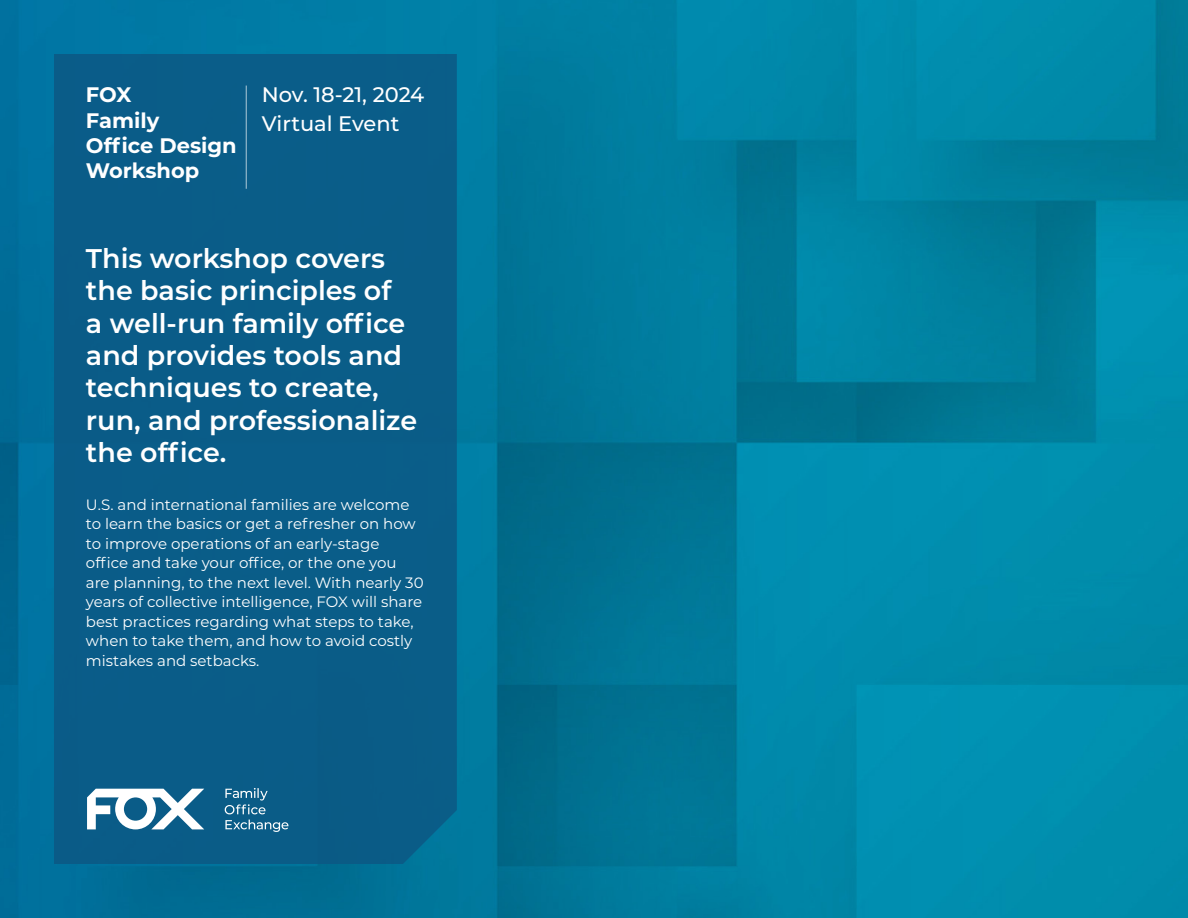
<style>
.page{position:relative;width:1188px;height:918px;background:#fff}
.page>*{position:absolute;margin:0;border:0;box-sizing:border-box;transform-origin:0 0}
.cover_head_-_black{font:600 27px/32.4px "Montserrat";color:#fff}
.program_title_-_black{font:700 21px/25.2px "Montserrat";color:#fff}
.program_date_and_location_-_black{font:500 21px "Montserrat";color:#fff}
.body_copy{font:15px/19.5px "Montserrat";color:#fff}
</style>
<div class="page">
<img style="left:0;top:0;width:1188px;height:918px">
<div style="left:54px;top:54px;width:403px;height:810px;background:#0a5d88"></div>
<hr style="left:246px;top:86px;width:1px;height:103px;background:#fff">
<svg style="left:87px;top:789px;width:117px;height:40px"></svg>
<svg style="left:225px;top:788px;width:43px;height:26px"></svg>
<svg style="left:225px;top:820px;width:63px;height:12px"></svg>
<p class="program_title_-_black" style="left:86px;top:81px;width:47px">FOX</p>
<p class="program_title_-_black" style="left:86px;top:107px;width:75px">Family</p>
<p class="program_title_-_black" style="left:86px;top:132px;width:152px">Office Design<br>Workshop</p>
<p class="program_date_and_location_-_black" style="left:262px;top:80px;width:164px">Nov. 18-21, 2024</p>
<p class="program_date_and_location_-_black" style="left:262px;top:109px;width:139px">Virtual Event</p>
<p class="cover_head_-_black" style="left:86px;top:241px;width:333px">This workshop covers the basic principles of<br>a well-run family office and provides tools and techniques to create, run, and professionalize the office.</p>
<p class="body_copy" style="left:86px;top:494px;width:339px">U.S. and international families are welcome to learn the basics or get a refresher on how to improve operations of an early-stage office and take your office, or the one you are planning, to the next level. With nearly 30 years of collective intelligence, FOX will share best practices regarding what steps to take, when to take them, and how to avoid costly mistakes and setbacks.</p>
</div>
